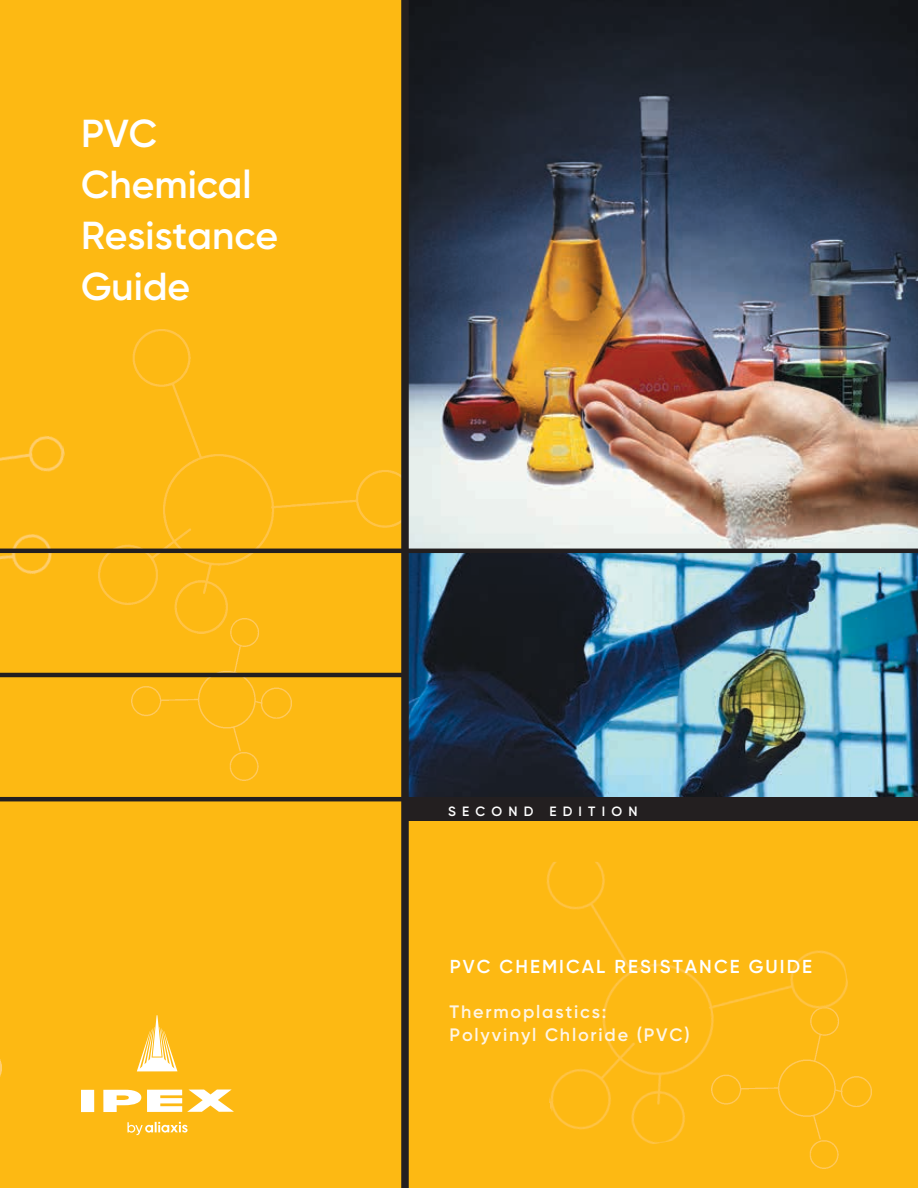
<style>
.page{position:relative;width:918px;height:1188px;background:#fff}
.page>*{position:absolute;margin:0;border:0;box-sizing:border-box;transform-origin:0 0}
.t1{font:600 39px/51px "Gilroy";color:#fff}
.t2{font:600 18.75px "Gilroy";letter-spacing:.11em;color:#fff}
.t3{font:600 18px "Gilroy";letter-spacing:.1em;color:#fff5e5}
.t4{font:600 13.5px "Gilroy";letter-spacing:.46em;color:#fff}
</style>
<div class="page">
<img style="left:409px;top:0;width:509px;height:549px">
<img style="left:409px;top:553px;width:509px;height:244px">
<div style="left:0;top:801px;width:402px;height:387px;background:#fdb913"></div>
<div style="left:408px;top:819px;width:510px;height:369px;background:#fdb913"></div>
<div style="left:0;top:0;width:402px;height:798px;background:#fdb913"></div>
<div style="left:405px;top:797px;width:513px;height:24px;background:#231f20"></div>
<img style="left:131px;top:633px;width:160px;height:147px">
<img style="left:0;top:1059px;width:1px;height:18px">
<img style="left:546px;top:862px;width:324px;height:299px">
<img style="left:99px;top:329px;width:302px;height:304px">
<div style="left:401px;top:0;width:8px;height:1188px;background:#231f20"></div>
<img style="left:0;top:436px;width:99px;height:146px">
<hr style="left:0;top:549px;width:918px;height:4px;background:#231f20">
<hr style="left:0;top:673px;width:405px;height:4px;background:#231f20">
<hr style="left:0;top:797px;width:405px;height:4px;background:#231f20">
<div style="left:81px;top:1090px;width:13px;height:22px;background:#fff"></div>
<svg style="left:103px;top:1090px;width:38px;height:22px"></svg>
<svg style="left:147px;top:1090px;width:87px;height:22px"></svg>
<svg style="left:137px;top:1015px;width:40px;height:56px"></svg>
<svg style="left:127px;top:1122px;width:61px;height:13px"></svg>
<h1 class="t1" style="left:81px;top:108px;width:199px">PVC<br>Chemical<br>Resistance<br>Guide</h1>
<p class="t4" style="left:448px;top:803px;width:87px">SECOND</p>
<p class="t4" style="left:549px;top:803px;width:90px">EDITION</p>
<p class="t2" style="left:450px;top:955px;width:42px">PVC</p>
<p class="t3" style="left:450px;top:1001px;width:158px">Thermoplastics:</p>
<p class="t2" style="left:500px;top:955px;width:107px">CHEMICAL</p>
<p class="t2" style="left:614px;top:955px;width:127px">RESISTANCE</p>
<p class="t3" style="left:450px;top:1023px;width:88px">Polyvinyl</p>
<p class="t3" style="left:545px;top:1023px;width:85px">Chloride</p>
<p class="t3" style="left:637px;top:1023px;width:54px">(PVC(</p>
<p class="t2" style="left:749px;top:955px;width:65px">GUIDE</p>
</div>
